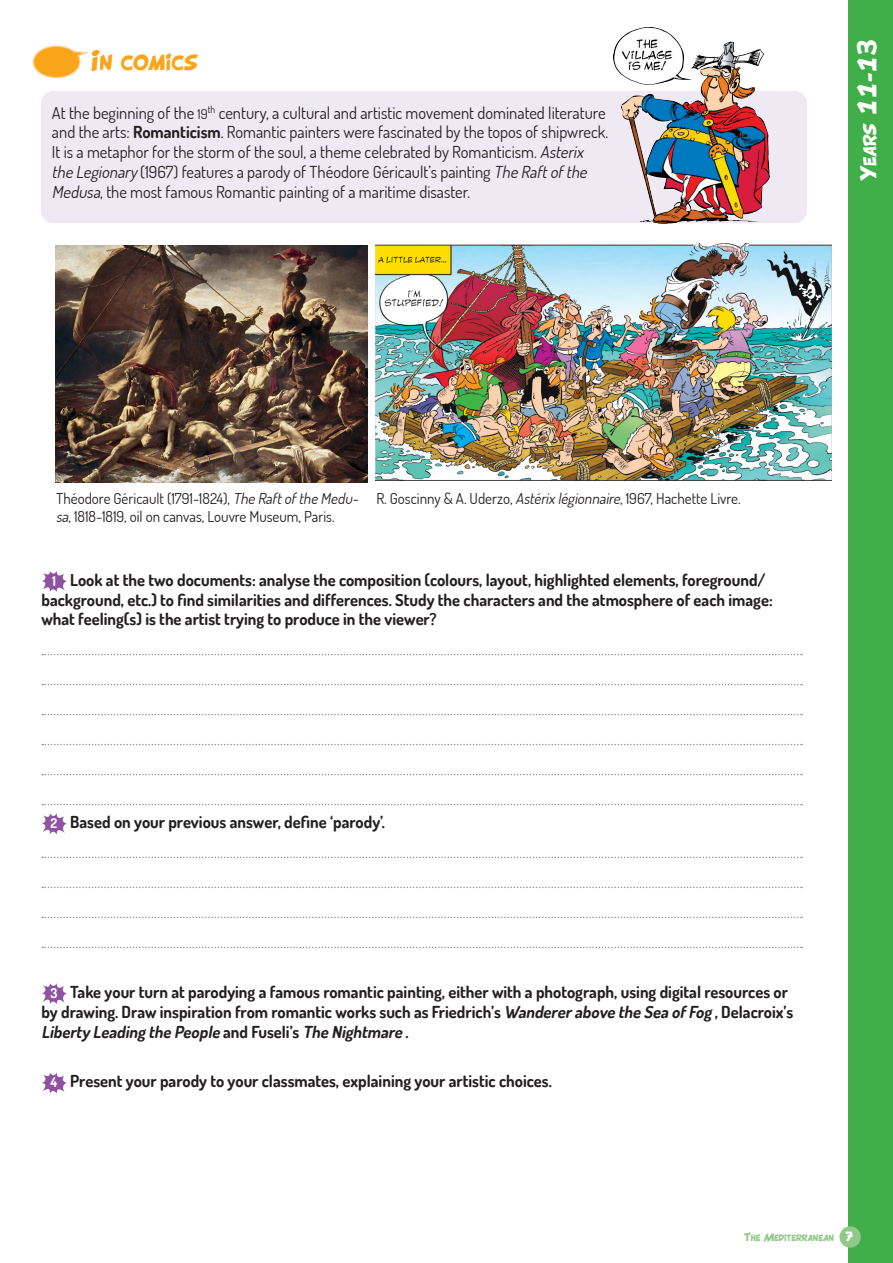
<style>
.page{position:relative;width:893px;height:1263px;background:#fff}
.page>*{position:absolute;margin:0;border:0;box-sizing:border-box;transform-origin:0 0}
.t1{font:28.5px "Uderzo Ti TR";color:#f9a51b}
.t2{font:24px "Uderzo Ti TR";color:#fff}
.t3{font:700 16.5px/19.8px "Dosis";color:#231f20}
.t4{font:16.5px/19.8px "Dosis";color:#231f20}
.t5{font:15px/18px "Dosis";color:#231f20}
.t6{font:700 13.5px "Dosis";color:#fff}
.t7{font:12px "Uderzo Ti TR";color:#92c889}
.t8{font:12px "Uderzo Ti TR";color:#fff}
.s1{font-size:13.5px}
.s2{font-weight:700}
.s3{font-style:italic}
</style>
<div class="page">
<div style="left:848px;top:0;width:45px;height:1263px;background:#40ae49"></div>
<img style="left:55px;top:246px;width:312px;height:236px">
<img style="left:375px;top:243px;width:457px;height:237px">
<svg style="left:32px;top:45px;width:57px;height:34px"></svg>
<div style="left:41px;top:91px;width:766px;height:132px;background:#efe9f3;border-radius:13px"></div>
<svg style="left:41px;top:571px;width:26px;height:21px"></svg>
<svg style="left:42px;top:654px;width:760px;height:1px"></svg>
<svg style="left:42px;top:684px;width:760px;height:1px"></svg>
<svg style="left:42px;top:714px;width:760px;height:1px"></svg>
<svg style="left:42px;top:744px;width:760px;height:1px"></svg>
<svg style="left:42px;top:774px;width:760px;height:1px"></svg>
<svg style="left:42px;top:804px;width:760px;height:1px"></svg>
<svg style="left:41px;top:813px;width:26px;height:21px"></svg>
<svg style="left:42px;top:857px;width:760px;height:1px"></svg>
<svg style="left:42px;top:887px;width:760px;height:1px"></svg>
<svg style="left:42px;top:917px;width:760px;height:1px"></svg>
<svg style="left:42px;top:947px;width:760px;height:1px"></svg>
<svg style="left:41px;top:983px;width:26px;height:21px"></svg>
<svg style="left:42px;top:1072px;width:25px;height:22px"></svg>
<img style="left:614px;top:28px;width:156px;height:196px">
<div style="left:839px;top:1226px;width:22px;height:21px;background:#92c889;border-radius:50%"></div>
<p class="t1" style="left:91px;top:45px;width:109px">In comics</p>
<p class="t4" style="left:52px;top:102px;width:558px">At the beginning of the <span class="s1">19</span><sup>th</sup> century, a cultural and artistic movement dominated literature and the arts: <span class="s2">Romanticism</span>. Romantic painters were fascinated by the topos of shipwreck.<br>It is a metaphor for the storm of the soul, a theme celebrated by Romanticism. <span class="s3">Asterix the Legionary</span> (1967) features a parody of Théodore Géricault’s painting <span class="s3">The Raftofthe Medusa</span>, the most famous Romantic painting of a maritime disaster.</p>
<p class="t2" style="left:856px;top:181px;width:143px;rotate:-90deg">Years 11-13</p>
<p class="t5" style="left:56px;top:489px;width:307px">Théodore Géricault (1791-1824), <span class="s3">The Raftofthe Medu&shy;sa</span>, 1818-1819, oil on canvas, Louvre Museum, Paris.</p>
<p class="t5" style="left:376px;top:489px;width:366px">R. Goscinny &amp; A. Uderzo, <span class="s3">Astérixlégionnaire</span>, 1967, Hachette Livre.</p>
<p class="t3" style="left:41px;top:569px;width:733px;text-indent:29px">Look at the two documents: analyse the composition (colours, layout, highlighted elements, foreground/ background, etc.) to find similarities and differences. Study the characters and the atmosphere of each image: what feeling(s) is the artist trying to produce in the viewer?</p>
<p class="t6" style="left:52px;top:572px;width:5px">1</p>
<p class="t6" style="left:51px;top:814px;width:8px">2</p>
<p class="t3" style="left:70px;top:812px;width:316px">Based on your previous answer, define ‘parody’.</p>
<p class="t3" style="left:41px;top:982px;width:753px;text-indent:29px">Take your turn at parodying a famous romantic painting, either with a photograph, using digital resources or by drawing. Draw inspiration from romantic works such as Friedrich’s <span class="s3">Wandererabove the Sea ofFog</span> , Delacroix’s<br><span class="s3">Liberty Leading the People</span> a n d Fu s e l i ’ s <span class="s3">The Nightmare</span> .</p>
<p class="t3" style="left:70px;top:1071px;width:483px">Present your parody to your classmates, explaining your artistic choices.</p>
<p class="t6" style="left:51px;top:984px;width:9px">3</p>
<p class="t6" style="left:51px;top:1073px;width:8px">4</p>
<p class="t7" style="left:745px;top:1230px;width:91px">The Mediterranean</p>
<p class="t8" style="left:845px;top:1230px;width:10px">7</p>
</div>
